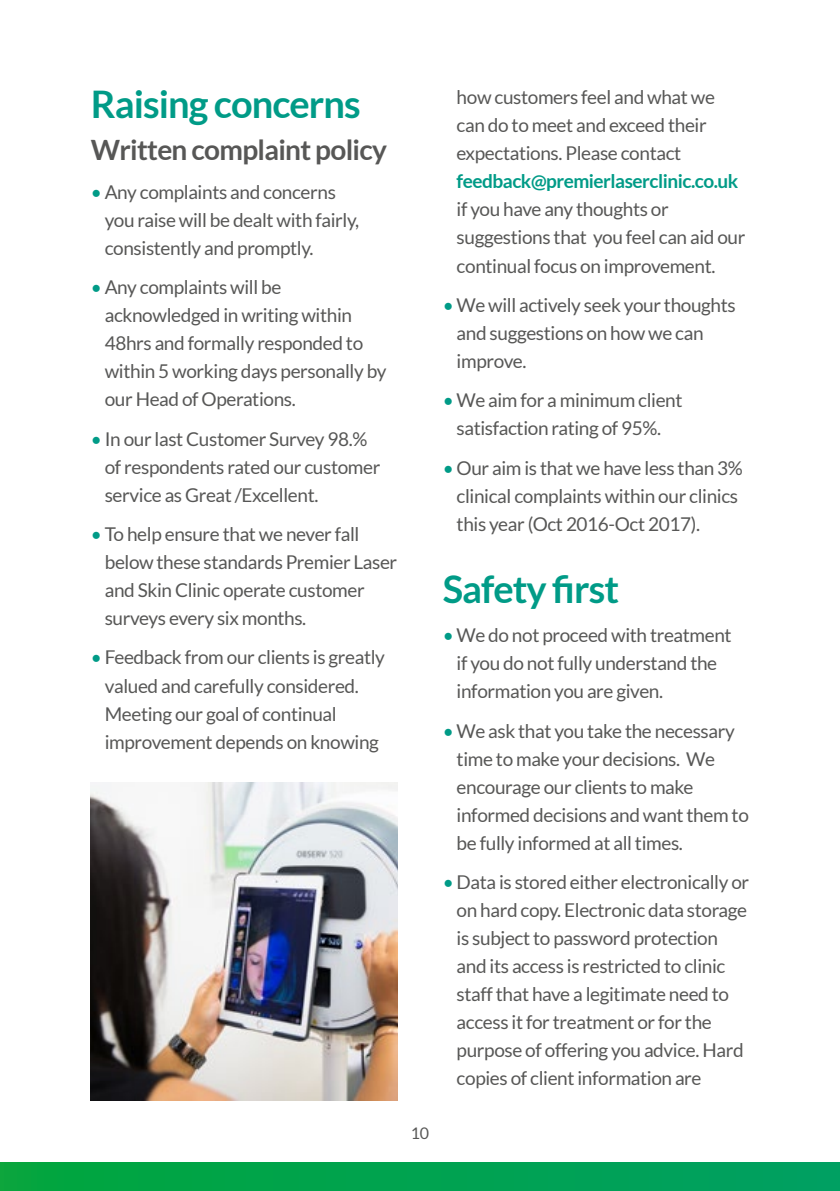
<style>
.page{position:relative;width:840px;height:1191px;background:#fff}
.page>*{position:absolute;margin:0;border:0;box-sizing:border-box;transform-origin:0 0}
.t1{font:700 38px "Lato";letter-spacing:-.025em;color:#009b87}
.t2{font:700 28px "Lato";letter-spacing:-.025em;color:#575756}
.t3{font:19px/28px "Lato";letter-spacing:-.02em;color:#575756}
.t4{font:700 19px "Lato";letter-spacing:-.025em;color:#009b87}
.t5{font:16px "Lato";color:#575756}
.s1{color:#009b87}
</style>
<div class="page">
<img style="left:91px;top:782px;width:306px;height:318px">
<div style="left:0;top:1162px;width:839px;height:29px;background:linear-gradient(to right,#02a53d,#00a062)"></div>
<h1 class="t1" style="left:91px;top:83px;width:271px">Raising concerns</h1>
<h2 class="t2" style="left:91px;top:133px;width:297px">Written complaint policy</h2>
<p class="t3" style="left:105px;top:178px;width:256px;text-indent:-14px"><span class="s1">•</span> Any complaints and concerns you raise will be dealt with fairly, consistently and promptly.</p>
<p class="t3" style="left:105px;top:273px;width:283px;text-indent:-14px"><span class="s1">•</span> Any complaints will be acknowledged in writing within<br>48hrs and formally responded to within 5 working days personally by our Head of Operations.</p>
<p class="t3" style="left:105px;top:425px;width:277px;text-indent:-14px"><span class="s1">•</span> In our last Customer Survey 98.% of respondents rated our customer service as Great /Excellent.</p>
<p class="t3" style="left:105px;top:520px;width:294px;text-indent:-14px"><span class="s1">•</span> To help ensure that we never fall below these standards Premier Laser and Skin Clinic operate customer surveys every six months.</p>
<p class="t3" style="left:105px;top:643px;width:281px;text-indent:-14px"><span class="s1">•</span> Feedback from our clients is greatly valued and carefully considered.<br>Meeting our goal of continual improvement depends on knowing</p>
<p class="t3" style="left:456px;top:83px;width:260px">how customers feel and what we can do to meet and exceed their expectations. Please contact</p>
<p class="t4" style="left:456px;top:171px;width:283px">feedback@premierlaserclinic.co.uk</p>
<p class="t3" style="left:456px;top:195px;width:290px">if you have any thoughts or suggestions that you feel can aid our continual focus on improvement.</p>
<p class="t3" style="left:456px;top:291px;width:280px;text-indent:-14px"><span class="s1">•</span> We will actively seek your thoughts and suggestions on how we can improve.</p>
<p class="t3" style="left:442px;top:386px;width:241px;text-align:center"><span class="s1">•</span> We aim for a minimum client satisfaction rating of 95%.</p>
<p class="t3" style="left:456px;top:453px;width:287px;text-indent:-14px"><span class="s1">•</span> Our aim is that we have less than 3% clinical complaints within our clinics this year (Oct 2016-Oct 2017).</p>
<h1 class="t1" style="left:442px;top:567px;width:178px">Safety first</h1>
<p class="t3" style="left:456px;top:621px;width:276px;text-indent:-14px"><span class="s1">•</span> We do not proceed with treatment if you do not fully understand the information you are given.</p>
<p class="t3" style="left:456px;top:716px;width:293px;text-indent:-14px"><span class="s1">•</span> We ask that you take the necessary time to make your decisions. We encourage our clients to make informed decisions and want them to be fully informed at all times.</p>
<p class="t3" style="left:456px;top:868px;width:294px;text-indent:-14px"><span class="s1">•</span> Data is stored either electronically or on hard copy. Electronic data storage is subject to password protection and its access is restricted to clinic staff that have a legitimate need to access it for treatment or for the purpose of offering you advice. Hard copies of client information are</p>
<p class="t5" style="left:410px;top:1124px;width:20px">10</p>
</div>
